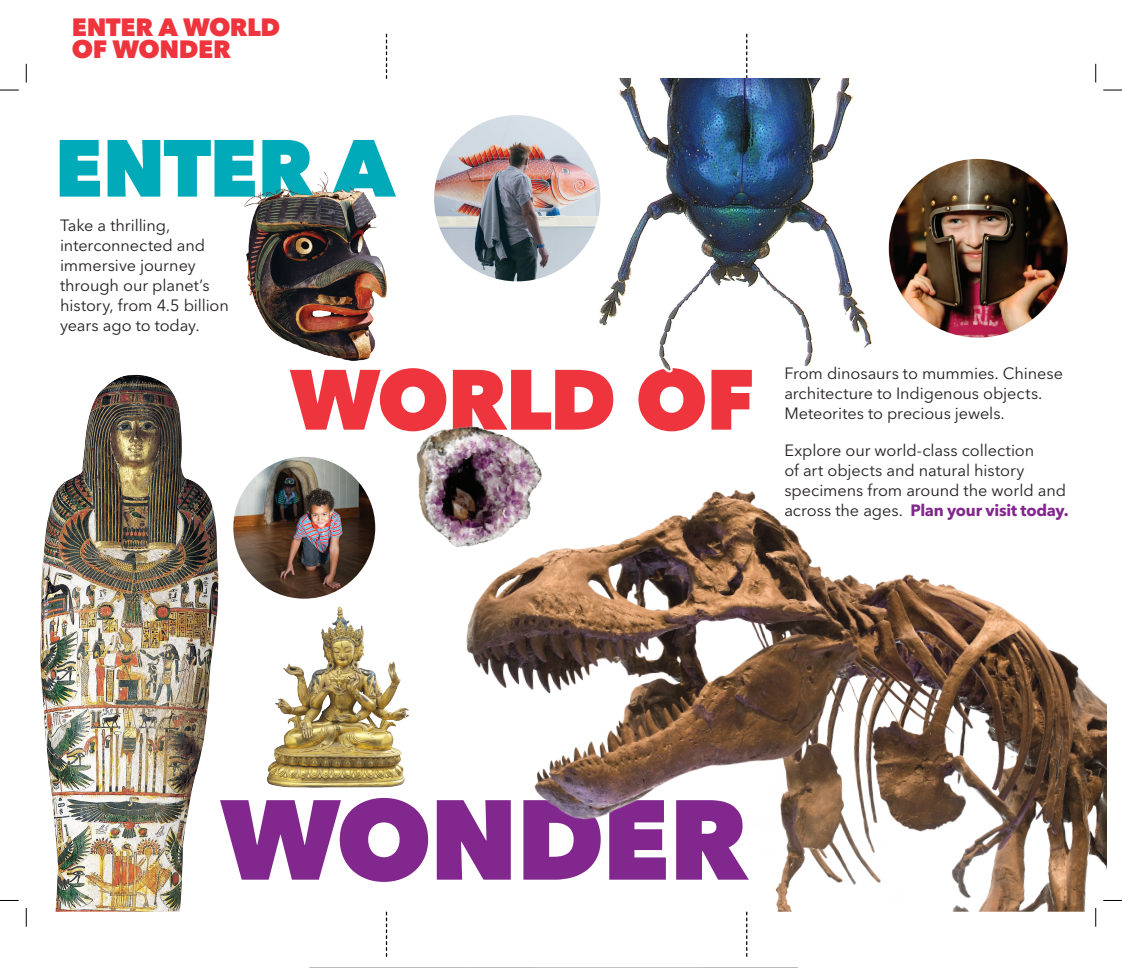
<style>
.page{position:relative;width:1122px;height:968px;background:#fff}
.page>*{position:absolute;margin:0;border:0;box-sizing:border-box;transform-origin:0 0}
.t1{font:800 112.25px "Avenir Next";letter-spacing:-.025em;color:#81278d}
.t2{font:800 84.38px "Avenir Next";letter-spacing:-.025em;color:#ee343d}
.t3{font:800 80px "Avenir Next";letter-spacing:-.015em;color:#00aab8}
.t4{font:800 25px/21.2px "Avenir Next";letter-spacing:-.02em;color:#ee343d}
.t5{font:16.25px/20px "Avenir Next LT Pro";letter-spacing:-.005em;color:#231f20}
.s1{font-weight:700;color:#81278d}
</style>
<div class="page">
<svg style="left:386px;top:34px;width:1px;height:45px"></svg>
<svg style="left:386px;top:911px;width:1px;height:45px"></svg>
<svg style="left:746px;top:34px;width:1px;height:45px"></svg>
<svg style="left:746px;top:911px;width:1px;height:45px"></svg>
<hr style="left:309px;top:967px;width:157px;height:1px;background:#000">
<hr style="left:466px;top:967px;width:67px;height:1px;background:#000">
<hr style="left:533px;top:967px;width:90px;height:1px;background:#231f20">
<hr style="left:623px;top:967px;width:78px;height:1px;background:#231f20">
<hr style="left:701px;top:967px;width:96px;height:1px;background:#000">
<img style="left:40px;top:375px;width:178px;height:536px">
<img style="left:466px;top:489px;width:640px;height:422px">
<img style="left:243px;top:171px;width:144px;height:190px">
<img style="left:267px;top:596px;width:142px;height:192px">
<img style="left:577px;top:79px;width:295px;height:292px">
<img style="left:434px;top:115px;width:166px;height:166px;border-radius:83px">
<img style="left:888px;top:159px;width:179px;height:179px;border-radius:89px">
<img style="left:416px;top:426px;width:146px;height:146px">
<img style="left:233px;top:457px;width:142px;height:141px;border-radius:71px">
<svg style="left:0;top:89px;width:19px;height:2px"></svg>
<svg style="left:1103px;top:89px;width:18px;height:2px"></svg>
<svg style="left:0;top:900px;width:19px;height:1px"></svg>
<svg style="left:1102px;top:899px;width:19px;height:2px"></svg>
<svg style="left:25px;top:64px;width:2px;height:18px"></svg>
<svg style="left:25px;top:908px;width:2px;height:18px"></svg>
<svg style="left:1095px;top:64px;width:1px;height:18px"></svg>
<svg style="left:1094px;top:908px;width:2px;height:18px"></svg>
<h3 class="t4" style="left:72px;top:17px;width:210px">ENTER A WORLD<br>OF WONDER</h3>
<h3 class="t3" style="left:54px;top:119px;width:342px">ENTER A</h3>
<p class="t5" style="left:60px;top:215px;width:170px">Take a thrilling, interconnected and immersive journey through our planet’s history, from 4.5 billion years ago to today.</p>
<h2 class="t2" style="left:290px;top:348px;width:466px">WORLD OF</h2>
<p class="t5" style="left:784px;top:363px;width:280px">From dinosaurs to mummies. Chinese architecture to Indigenous objects.<br>Meteorites to precious jewels.</p>
<p class="t5" style="left:784px;top:440px;width:286px">Explore our world-class collection<br>of art objects and natural history specimens from around the world and across the ages. <span class="s1">Plan your visit today.</span></p>
<h1 class="t1" style="left:220px;top:770px;width:530px">WONDER</h1>
</div>
